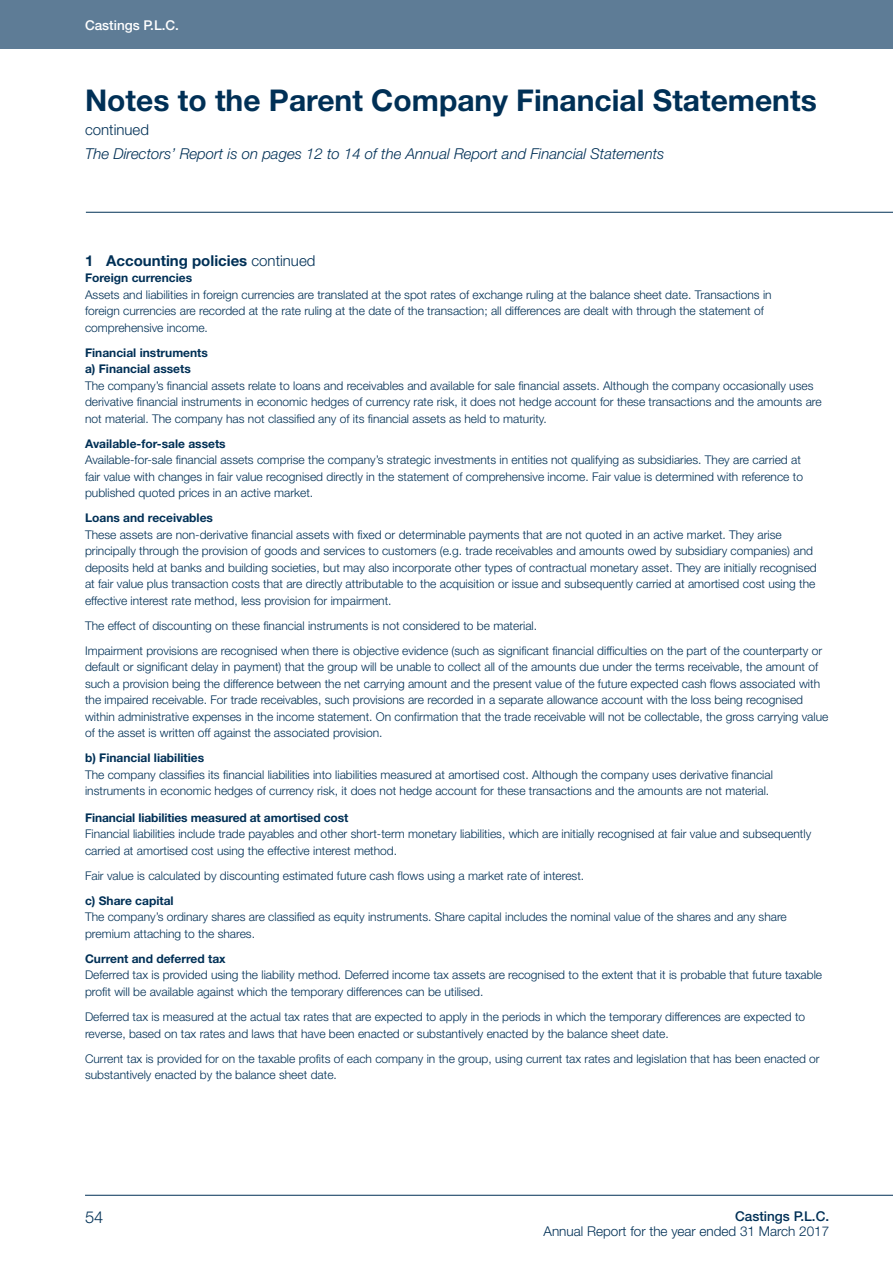
<style>
.page{position:relative;width:893px;height:1263px;background:#fff}
.page>*{position:absolute;margin:0;border:0;box-sizing:border-box;transform-origin:0 0}
.Notes-headingLevelOn{font:700 30px "Helvetica Neue LT Std";color:#003056}
.t1{font:300 16.5px "Helvetica Neue LT Std";color:#003056}
.Notes-strapline{font:italic 300 15px "Helvetica Neue LT Std";color:#003056}
.Notes-headingLevelTw{font:700 15px "Helvetica Neue LT Std";color:#003056}
.Notes-strapline-2{font:300 15px "Helvetica Neue LT Std";color:#003056}
.t2{font:300 13.5px "Helvetica Neue LT Std";color:#003056}
.t3{font:500 13.5px "Helvetica Neue LT Std";color:#003056}
.t4{font:500 13.5px "Helvetica Neue LT Std";color:#fff}
.Notes-Body{font:300 12px/16.5px "Helvetica Neue LT Std";color:#003056}
.Notes-headingLevelTh{font:700 12px "Helvetica Neue LT Std";color:#003056}
.Financial-headingLev{font:700 12px "Helvetica Neue LT Std";letter-spacing:-.01em;color:#003056}
.s1{font-weight:300}
</style>
<div class="page">
<hr style="left:86px;top:212px;width:807px;height:1px;background:#003056">
<hr style="left:85px;top:1195px;width:808px;height:1px;background:#003056">
<div style="left:0;top:0;width:893px;height:49px;background:#5e7c96"></div>
<p class="t4" style="left:85px;top:17px;width:96px">Castings P.L.C.</p>
<p class="Notes-headingLevelOn" style="left:85px;top:81px;width:733px">Notes to the Parent Company Financial Statements</p>
<p class="Notes-strapline-2" style="left:85px;top:120px;width:65px">continued</p>
<p class="Notes-strapline" style="left:85px;top:144px;width:581px">The Directors’ Report is on pages 12 to 14 of the Annual Report and Financial Statements</p>
<p class="Notes-headingLevelTw" style="left:85px;top:251px;width:232px">1 Accounting policies <span class="s1">continued</span></p>
<p class="Notes-headingLevelTh" style="left:85px;top:271px;width:109px">Foreign currencies</p>
<p class="Notes-Body" style="left:85px;top:286px;width:688px">Assets and liabilities in foreign currencies are translated at the spot rates of exchange ruling at the balance sheet date. Transactions in foreign currencies are recorded at the rate ruling at the date of the transaction; all differences are dealt with through the statement of comprehensive income.</p>
<p class="Notes-headingLevelTh" style="left:85px;top:345px;width:124px">Financial instruments</p>
<p class="Notes-headingLevelTh" style="left:85px;top:362px;width:107px">a) Financial assets</p>
<p class="Notes-Body" style="left:85px;top:377px;width:738px">The company’s financial assets relate to loans and receivables and available for sale financial assets. Although the company occasionally uses derivative financial instruments in economic hedges of currency rate risk, it does not hedge account for these transactions and the amounts are not material. The company has not classified any of its financial assets as held to maturity.</p>
<p class="Notes-headingLevelTh" style="left:85px;top:436px;width:142px">Available-for-sale assets</p>
<p class="Notes-Body" style="left:85px;top:452px;width:719px">Available-for-sale financial assets comprise the company’s strategic investments in entities not qualifying as subsidiaries. They are carried at fair value with changes in fair value recognised directly in the statement of comprehensive income. Fair value is determined with reference to published quoted prices in an active market.</p>
<p class="Notes-headingLevelTh" style="left:85px;top:511px;width:130px">Loans and receivables</p>
<p class="Notes-Body" style="left:85px;top:526px;width:733px">These assets are non-derivative financial assets with fixed or determinable payments that are not quoted in an active market. They arise principally through the provision of goods and services to customers (e.g. trade receivables and amounts owed by subsidiary companies) and deposits held at banks and building societies, but may also incorporate other types of contractual monetary asset. They are initially recognised at fair value plus transaction costs that are directly attributable to the acquisition or issue and subsequently carried at amortised cost using the effective interest rate method, less provision for impairment.</p>
<p class="Notes-Body" style="left:85px;top:617px;width:454px">The effect of discounting on these financial instruments is not considered to be material.</p>
<p class="Notes-Body" style="left:85px;top:642px;width:745px">Impairment provisions are recognised when there is objective evidence (such as significant financial difficulties on the part of the counterparty or default or significant delay in payment) that the group will be unable to collect all of the amounts due under the terms receivable, the amount of such a provision being the difference between the net carrying amount and the present value of the future expected cash flows associated with the impaired receivable. For trade receivables, such provisions are recorded in a separate allowance account with the loss being recognised within administrative expenses in the income statement. On confirmation that the trade receivable will not be collectable, the gross carrying value of the asset is written off against the associated provision.</p>
<p class="Notes-headingLevelTh" style="left:85px;top:751px;width:121px">b) Financial liabilities</p>
<p class="Notes-Body" style="left:85px;top:766px;width:689px">The company classifies its financial liabilities into liabilities measured at amortised cost. Although the company uses derivative financial instruments in economic hedges of currency risk, it does not hedge account for these transactions and the amounts are not material.</p>
<p class="Financial-headingLev" style="left:85px;top:810px;width:265px">Financial liabilities measured at amortised cost</p>
<p class="Notes-Body" style="left:85px;top:826px;width:728px">Financial liabilities include trade payables and other short-term monetary liabilities, which are initially recognised at fair value and subsequently carried at amortised cost using the effective interest method.</p>
<p class="Notes-Body" style="left:85px;top:867px;width:501px">Fair value is calculated by discounting estimated future cash flows using a market rate of interest.</p>
<p class="Notes-headingLevelTh" style="left:85px;top:893px;width:90px">c) Share capital</p>
<p class="Notes-Body" style="left:85px;top:909px;width:703px">The company’s ordinary shares are classified as equity instruments. Share capital includes the nominal value of the shares and any share premium attaching to the shares.</p>
<p class="Notes-headingLevelTh" style="left:85px;top:951px;width:142px">Current and deferred tax</p>
<p class="Notes-Body" style="left:85px;top:967px;width:739px">Deferred tax is provided using the liability method. Deferred income tax assets are recognised to the extent that it is probable that future taxable profit will be available against which the temporary differences can be utilised.</p>
<p class="Notes-Body" style="left:85px;top:1008px;width:722px">Deferred tax is measured at the actual tax rates that are expected to apply in the periods in which the temporary differences are expected to reverse, based on tax rates and laws that have been enacted or substantively enacted by the balance sheet date.</p>
<p class="Notes-Body" style="left:85px;top:1050px;width:736px">Current tax is provided for on the taxable profits of each company in the group, using current tax rates and legislation that has been enacted or substantively enacted by the balance sheet date.</p>
<h2 class="t1" style="left:85px;top:1207px;width:20px">54</h2>
<p class="t3" style="left:735px;top:1208px;width:96px">Castings P.L.C.</p>
<p class="t2" style="left:544px;top:1222px;width:287px">Annual Report for the year ended 31 March 2017</p>
</div>
